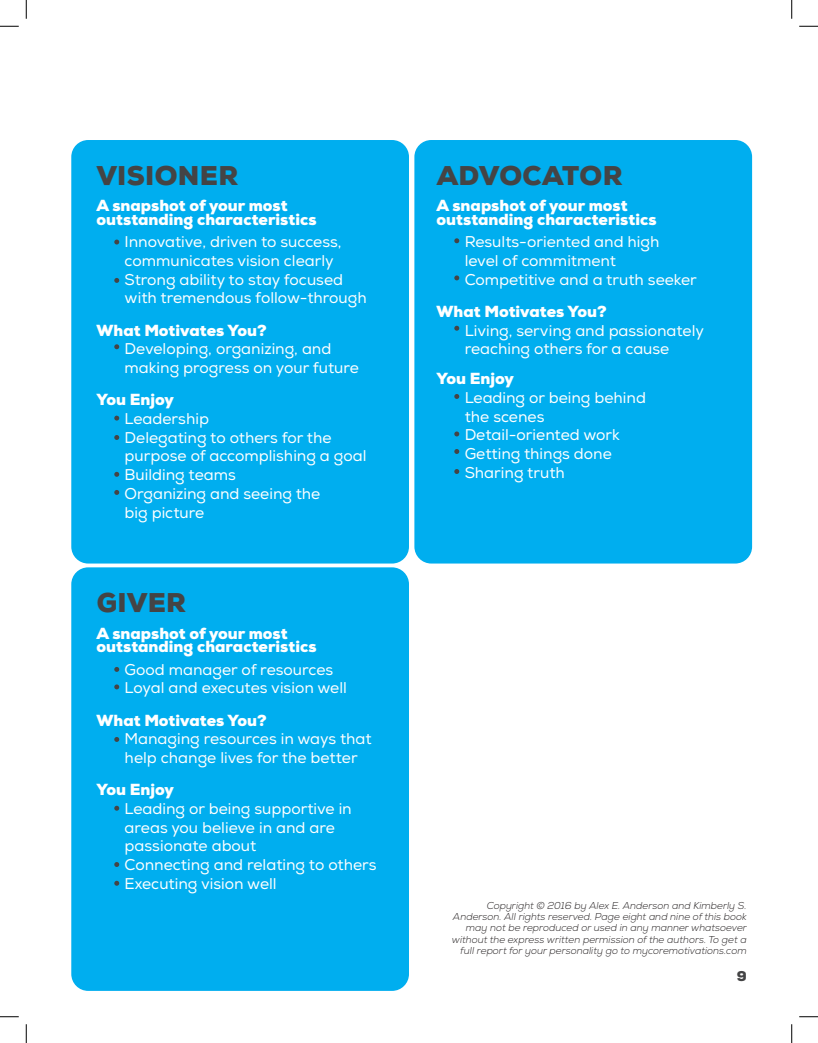
<style>
.page{position:relative;width:818px;height:1043px;background:#fff}
.page>*{position:absolute;margin:0;border:0;box-sizing:border-box;transform-origin:0 0}
.t1{font:900 26.25px "Nexa";letter-spacing:.015em;color:#444445}
.t2{font:15.5px/18.6px "Nexa";color:#fff}
.t3{font:900 15.5px/13.6px "Nexa";color:#fff}
.t4{font:900 13.75px "Nexa";color:#444445}
.t5{font:italic 300 10px/11.2px "Nexa";color:#231f20;text-align:right}
</style>
<div class="page">
<div style="left:71px;top:140px;width:338px;height:423px;background:#00aeef;border-radius:17px"></div>
<div style="left:71px;top:567px;width:338px;height:423px;background:#00aeef;border-radius:17px"></div>
<div style="left:414px;top:140px;width:338px;height:423px;background:#00aeef;border-radius:17px"></div>
<svg style="left:114px;top:239px;width:6px;height:6px"></svg>
<svg style="left:454px;top:238px;width:5px;height:5px"></svg>
<svg style="left:454px;top:275px;width:5px;height:5px"></svg>
<svg style="left:454px;top:326px;width:5px;height:5px"></svg>
<svg style="left:454px;top:394px;width:5px;height:5px"></svg>
<svg style="left:454px;top:431px;width:5px;height:5px"></svg>
<svg style="left:454px;top:449px;width:5px;height:5px"></svg>
<svg style="left:454px;top:469px;width:5px;height:5px"></svg>
<svg style="left:114px;top:278px;width:5px;height:5px"></svg>
<svg style="left:114px;top:344px;width:5px;height:5px"></svg>
<svg style="left:114px;top:472px;width:5px;height:5px"></svg>
<svg style="left:114px;top:490px;width:5px;height:5px"></svg>
<svg style="left:114px;top:667px;width:5px;height:5px"></svg>
<svg style="left:114px;top:684px;width:5px;height:5px"></svg>
<svg style="left:114px;top:737px;width:5px;height:5px"></svg>
<svg style="left:114px;top:805px;width:5px;height:5px"></svg>
<svg style="left:114px;top:862px;width:5px;height:5px"></svg>
<svg style="left:114px;top:880px;width:5px;height:5px"></svg>
<svg style="left:114px;top:415px;width:6px;height:5px"></svg>
<svg style="left:114px;top:435px;width:6px;height:5px"></svg>
<svg style="left:0;top:25px;width:19px;height:2px"></svg>
<svg style="left:799px;top:25px;width:19px;height:2px"></svg>
<svg style="left:0;top:1016px;width:19px;height:1px"></svg>
<svg style="left:799px;top:1016px;width:19px;height:1px"></svg>
<svg style="left:25px;top:0;width:2px;height:19px"></svg>
<svg style="left:25px;top:1024px;width:2px;height:18px"></svg>
<svg style="left:791px;top:0;width:1px;height:19px"></svg>
<svg style="left:791px;top:1024px;width:1px;height:18px"></svg>
<p class="t1" style="left:97px;top:158px;width:143px">VISIONER</p>
<p class="t3" style="left:96px;top:199px;width:221px">A snapshot of your most outstanding characteristics</p>
<p class="t2" style="left:125px;top:233px;width:218px">Innovative, driven to success,</p>
<p class="t2" style="left:125px;top:251px;width:211px">communicates vision clearly</p>
<p class="t2" style="left:125px;top:270px;width:244px">Strong ability to stay focused with tremendous follow-through</p>
<p class="t3" style="left:96px;top:323px;width:172px">What Motivates You?</p>
<p class="t2" style="left:125px;top:340px;width:236px">Developing, organizing, and making progress on your future</p>
<p class="t3" style="left:96px;top:393px;width:79px">You Enjoy</p>
<p class="t2" style="left:125px;top:410px;width:86px">Leadership</p>
<p class="t2" style="left:125px;top:428px;width:243px">Delegating to others for the purpose of accomplishing a goal</p>
<p class="t2" style="left:125px;top:466px;width:113px">Building teams</p>
<p class="t2" style="left:125px;top:484px;width:197px">Organizing and seeing the</p>
<p class="t2" style="left:125px;top:503px;width:81px">big picture</p>
<p class="t1" style="left:97px;top:585px;width:91px">GIVER</p>
<p class="t3" style="left:96px;top:626px;width:221px">A snapshot of your most outstanding characteristics</p>
<p class="t2" style="left:125px;top:660px;width:210px">Good manager of resources</p>
<p class="t2" style="left:125px;top:679px;width:224px">Loyal and executes vision well</p>
<p class="t3" style="left:96px;top:713px;width:172px">What Motivates You?</p>
<p class="t2" style="left:125px;top:730px;width:248px">Managing resources in ways that help change lives for the better</p>
<p class="t3" style="left:96px;top:783px;width:79px">You Enjoy</p>
<p class="t2" style="left:125px;top:799px;width:229px">Leading or being supportive in areas you believe in and are passionate about</p>
<p class="t2" style="left:125px;top:855px;width:253px">Connecting and relating to others</p>
<p class="t2" style="left:125px;top:874px;width:154px">Executing vision well</p>
<p class="t1" style="left:436px;top:158px;width:187px">ADVOCATOR</p>
<p class="t3" style="left:436px;top:199px;width:221px">A snapshot of your most outstanding characteristics</p>
<p class="t2" style="left:464px;top:233px;width:196px">Results-oriented and high</p>
<p class="t2" style="left:464px;top:251px;width:153px">level of commitment</p>
<p class="t2" style="left:464px;top:270px;width:234px">Competitive and a truth seeker</p>
<p class="t3" style="left:436px;top:305px;width:172px">What Motivates You?</p>
<p class="t2" style="left:464px;top:321px;width:241px">Living, serving and passionately reaching others for a cause</p>
<p class="t3" style="left:436px;top:372px;width:79px">You Enjoy</p>
<p class="t2" style="left:464px;top:388px;width:183px">Leading or being behind</p>
<p class="t2" style="left:464px;top:407px;width:81px">the scenes</p>
<p class="t2" style="left:464px;top:426px;width:157px">Detail-oriented work</p>
<p class="t2" style="left:464px;top:444px;width:149px">Getting things done</p>
<p class="t2" style="left:464px;top:463px;width:102px">Sharing truth</p>
<p class="t5" style="left:452px;top:900px;width:296px">Copyright © 2016 by Alex E. Anderson and Kimberly S.<br>Anderson. All rights reserved. Page eight and nine of this book may not be reproduced or used in any manner whatsoever without the express written permission of the authors. To get a full report for your personality go to mycoremotivations.com</p>
<p class="t4" style="left:736px;top:967px;width:12px">9</p>
</div>
